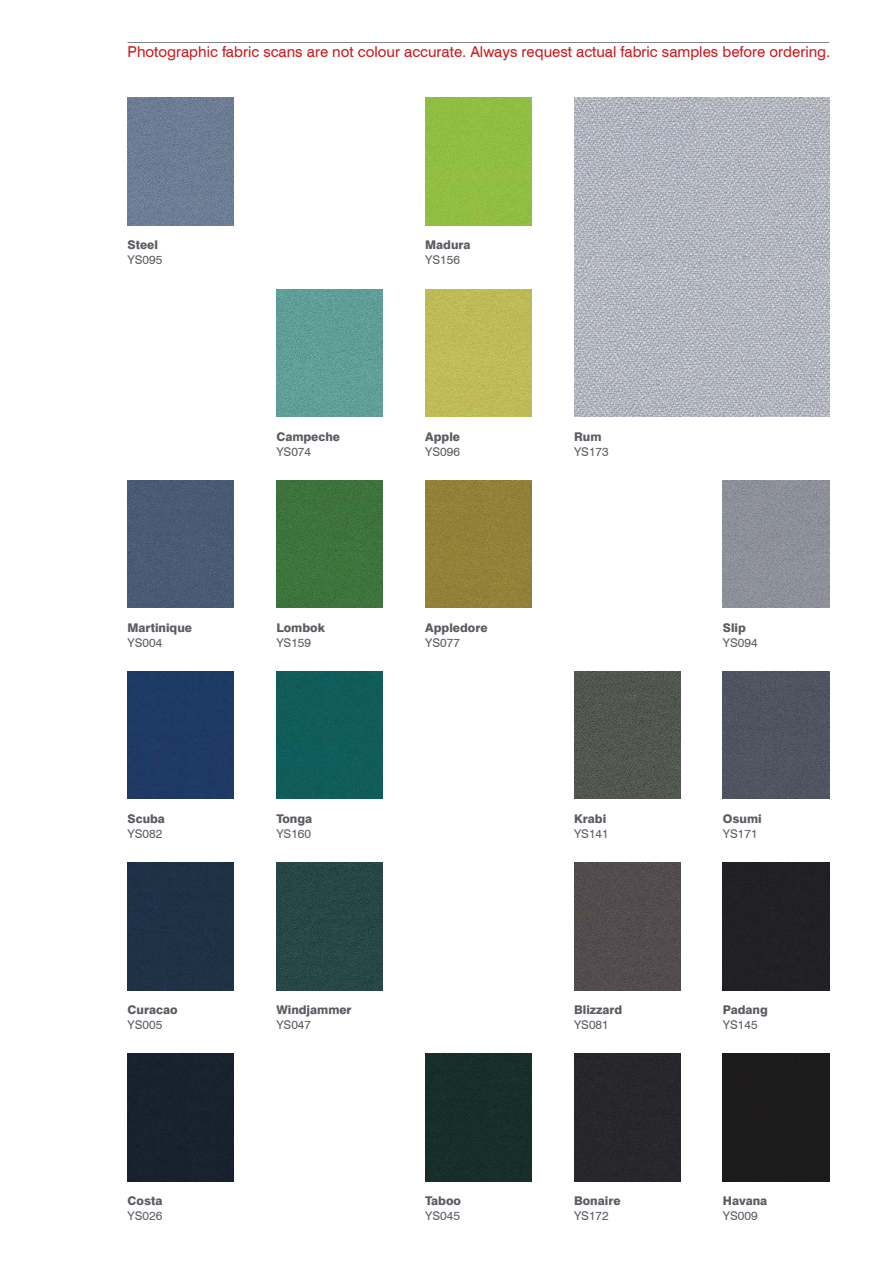
<style>
.page{position:relative;width:893px;height:1263px;background:#fff}
.page>*{position:absolute;margin:0;border:0;box-sizing:border-box;transform-origin:0 0}
.t1{font:15px "Swiss 721 BT";color:#cd171a}
.t2{font:800 12px "Swiss 721 BT";color:#595c61}
.t3{font:12px "Swiss 721 BT";color:#595c61}
</style>
<div class="page">
<hr style="left:128px;top:42px;width:701px;height:1px;background:#808387">
<img style="left:128px;top:98px;width:106px;height:127px">
<div style="left:425px;top:98px;width:106px;height:127px;background:#91be42"></div>
<img style="left:574px;top:98px;width:255px;height:319px">
<img style="left:276px;top:289px;width:107px;height:128px">
<img style="left:425px;top:289px;width:106px;height:128px">
<div style="left:128px;top:480px;width:106px;height:128px;background:#4a5a74"></div>
<img style="left:276px;top:480px;width:107px;height:128px">
<img style="left:425px;top:480px;width:106px;height:128px">
<img style="left:723px;top:480px;width:106px;height:128px">
<div style="left:128px;top:671px;width:106px;height:128px;background:#1e3a65"></div>
<div style="left:276px;top:671px;width:107px;height:128px;background:#105d59"></div>
<img style="left:574px;top:671px;width:106px;height:128px">
<div style="left:723px;top:671px;width:106px;height:128px;background:#505460"></div>
<div style="left:128px;top:862px;width:106px;height:128px;background:#1f3145"></div>
<img style="left:276px;top:862px;width:107px;height:128px">
<img style="left:574px;top:862px;width:106px;height:128px">
<div style="left:723px;top:862px;width:106px;height:128px;background:#212025"></div>
<div style="left:128px;top:1054px;width:106px;height:127px;background:#18222e"></div>
<div style="left:425px;top:1054px;width:106px;height:127px;background:#182e2b"></div>
<div style="left:574px;top:1054px;width:106px;height:127px;background:#27262b"></div>
<div style="left:723px;top:1054px;width:106px;height:127px;background:#1c1b1b"></div>
<p class="t1" style="left:128px;top:43px;width:704px">Photographic fabric scans are not colour accurate. Always request actual fabric samples before ordering.</p>
<p class="t2" style="left:128px;top:238px;width:32px">Steel</p>
<p class="t3" style="left:128px;top:253px;width:36px">YS095</p>
<p class="t2" style="left:425px;top:238px;width:47px">Madura</p>
<p class="t3" style="left:425px;top:253px;width:36px">YS156</p>
<p class="t2" style="left:276px;top:429px;width:65px">Campeche</p>
<p class="t3" style="left:276px;top:444px;width:36px">YS074</p>
<p class="t2" style="left:425px;top:429px;width:36px">Apple</p>
<p class="t3" style="left:425px;top:444px;width:36px">YS096</p>
<p class="t2" style="left:574px;top:429px;width:29px">Rum</p>
<p class="t3" style="left:574px;top:444px;width:36px">YS173</p>
<p class="t2" style="left:128px;top:620px;width:66px">Martinique</p>
<p class="t3" style="left:128px;top:635px;width:36px">YS004</p>
<p class="t2" style="left:276px;top:620px;width:50px">Lombok</p>
<p class="t3" style="left:276px;top:635px;width:36px">YS159</p>
<p class="t2" style="left:425px;top:620px;width:64px">Appledore</p>
<p class="t3" style="left:425px;top:635px;width:36px">YS077</p>
<p class="t2" style="left:723px;top:620px;width:25px">Slip</p>
<p class="t3" style="left:723px;top:635px;width:36px">YS094</p>
<p class="t2" style="left:128px;top:811px;width:39px">Scuba</p>
<p class="t3" style="left:128px;top:826px;width:36px">YS082</p>
<p class="t2" style="left:276px;top:811px;width:37px">Tonga</p>
<p class="t3" style="left:276px;top:826px;width:36px">YS160</p>
<p class="t2" style="left:574px;top:811px;width:34px">Krabi</p>
<p class="t3" style="left:574px;top:826px;width:36px">YS141</p>
<p class="t2" style="left:723px;top:811px;width:40px">Osumi</p>
<p class="t3" style="left:723px;top:826px;width:36px">YS171</p>
<p class="t2" style="left:128px;top:1002px;width:51px">Curacao</p>
<p class="t3" style="left:128px;top:1017px;width:36px">YS005</p>
<p class="t2" style="left:276px;top:1002px;width:77px">Windjammer</p>
<p class="t3" style="left:276px;top:1017px;width:36px">YS047</p>
<p class="t2" style="left:574px;top:1002px;width:50px">Blizzard</p>
<p class="t3" style="left:574px;top:1017px;width:36px">YS081</p>
<p class="t2" style="left:723px;top:1002px;width:46px">Padang</p>
<p class="t3" style="left:723px;top:1017px;width:36px">YS145</p>
<p class="t2" style="left:128px;top:1194px;width:36px">Costa</p>
<p class="t3" style="left:128px;top:1209px;width:36px">YS026</p>
<p class="t2" style="left:425px;top:1194px;width:37px">Taboo</p>
<p class="t3" style="left:425px;top:1209px;width:36px">YS045</p>
<p class="t2" style="left:574px;top:1194px;width:48px">Bonaire</p>
<p class="t3" style="left:574px;top:1209px;width:36px">YS172</p>
<p class="t2" style="left:723px;top:1194px;width:46px">Havana</p>
<p class="t3" style="left:723px;top:1209px;width:36px">YS009</p>
</div>
